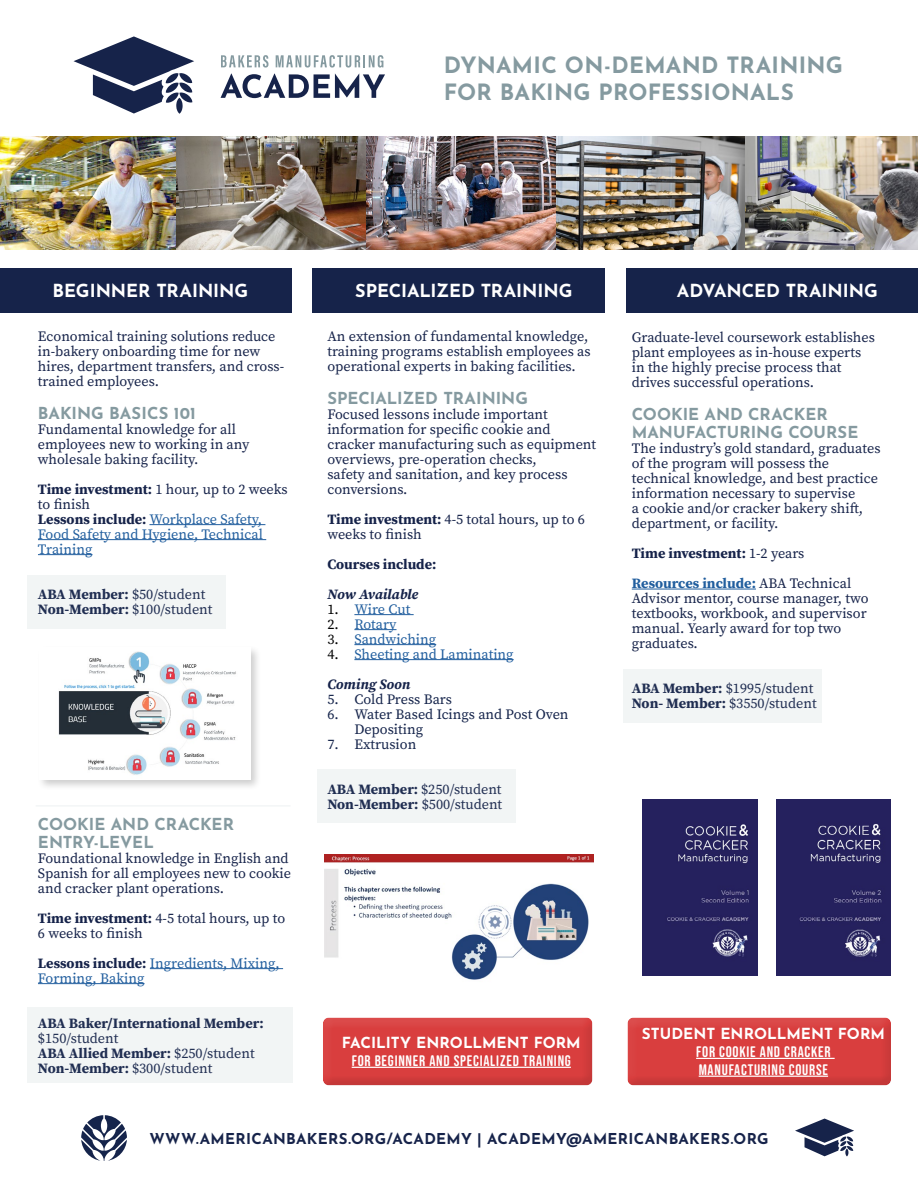
<style>
.page{position:relative;width:918px;height:1188px;background:#fff}
.page>*{position:absolute;margin:0;border:0;box-sizing:border-box;transform-origin:0 0}
.t1{font:700 22.5px/27px "Josefin Sans";letter-spacing:.01em;color:#859aa0}
.t2{font:700 18px "Josefin Sans";letter-spacing:-.005em;color:#fff}
.t3{font:700 16.5px/18px "Josefin Sans";color:#859aa0}
.t4{font:15.3px/17.9px "Bebas Neue Rounded";letter-spacing:.05em;color:#fff}
.t5{font:700 15.3px "Josefin Sans";letter-spacing:.005em;color:#fff}
.t6{font:700 15px "Josefin Sans";letter-spacing:.02em;color:#16234a}
.t7{font:14.25px/15px "Source Serif Pro";color:#16234a}
.t8{font:14.25px/15px "Source Serif Pro";color:#215e9e}
.t9{font:14.25px/15px "Source Serif Pro";color:#15244b}
.t10{font:700 14.25px "Source Serif Pro";color:#16234a}
.t11{font:italic 14.25px "Source Serif Variable";color:#16234a}
.s1{font-weight:700;color:#16234a}
.s2{color:#16234a}
.s3{font-weight:700}
.s4{color:#000}
.s5{font-weight:700;color:#215e9e}
</style>
<div class="page">
<svg style="left:74px;top:36px;width:120px;height:78px"></svg>
<svg style="left:221px;top:55px;width:164px;height:43px"></svg>
<hr style="left:354px;top:614px;width:60px;height:1px;background:#215e9e">
<hr style="left:354px;top:629px;width:43px;height:1px;background:#215e9e">
<hr style="left:354px;top:644px;width:82px;height:1px;background:#215e9e">
<hr style="left:354px;top:659px;width:160px;height:1px;background:#215e9e">
<div style="left:317px;top:770px;width:199px;height:54px;background:#f2f5f5"></div>
<hr style="left:632px;top:589px;width:124px;height:1px;background:#215e9e">
<div style="left:623px;top:669px;width:199px;height:54px;background:#f2f5f5"></div>
<hr style="left:149px;top:524px;width:116px;height:1px;background:#215e9e">
<hr style="left:38px;top:539px;width:228px;height:1px;background:#215e9e">
<hr style="left:38px;top:554px;width:54px;height:1px;background:#215e9e">
<hr style="left:150px;top:968px;width:133px;height:1px;background:#215e9e">
<hr style="left:38px;top:983px;width:106px;height:1px;background:#215e9e">
<div style="left:27px;top:575px;width:199px;height:54px;background:#f2f5f5"></div>
<div style="left:27px;top:1007px;width:266px;height:76px;background:#f2f5f5"></div>
<div style="left:0;top:268px;width:292px;height:45px;background:#16234a"></div>
<div style="left:313px;top:268px;width:292px;height:45px;background:#16234a"></div>
<div style="left:626px;top:268px;width:292px;height:45px;background:#16234a"></div>
<svg style="left:795px;top:1119px;width:59px;height:37px"></svg>
<svg style="left:81px;top:1115px;width:46px;height:46px"></svg>
<img style="left:0;top:136px;width:918px;height:113px">
<div style="left:620px;top:1013px;width:282px;height:80px;background:#000;opacity:.1"></div>
<div style="left:315px;top:1013px;width:288px;height:80px;background:#000;opacity:.1"></div>
<div style="left:37px;top:645px;width:225px;height:146px;background:#000;opacity:.2"></div>
<img style="left:40px;top:648px;width:210px;height:132px">
<hr style="left:36px;top:805px;width:255px;height:2px;background:#849ba1">
<img style="left:776px;top:800px;width:115px;height:176px">
<img style="left:643px;top:800px;width:115px;height:176px">
<img style="left:324px;top:855px;width:270px;height:125px">
<hr style="left:696px;top:1058px;width:139px;height:1px;background:#fff">
<hr style="left:699px;top:1076px;width:129px;height:1px;background:#fff">
<h1 class="t1" style="left:444px;top:48px;width:401px">DYNAMIC ON-DEMAND TRAINING<br>FOR BAKING PROFESSIONALS</h1>
<p class="t2" style="left:52px;top:275px;width:197px">BEGINNER TRAINING</p>
<p class="t2" style="left:355px;top:275px;width:219px">SPECIALIZED TRAINING</p>
<p class="t2" style="left:677px;top:275px;width:202px">ADVANCED TRAINING</p>
<p class="t7" style="left:38px;top:329px;width:248px">Economical training solutions reduce in-bakery onboarding time for new hires, department transfers, and cross&shy;trained employees.</p>
<p class="t3" style="left:38px;top:402px;width:160px">BAKING BASICS 101</p>
<p class="t7" style="left:38px;top:422px;width:213px">Fundamental knowledge for all employees new to working in any wholesale baking facility.</p>
<p class="t8" style="left:38px;top:482px;width:251px"><span class="s1">Time investment:</span> <span class="s2">1 hour, up to 2 weeks to finish<br></span><span class="s1">Lessons include:</span> Workplace Safety,<br>Food Safety and Hygiene, Technical<br>Training</p>
<p class="t7" style="left:38px;top:587px;width:176px"><span class="s3">ABA Member:</span> $50/student<br><span class="s3">Non-Member:</span> $100/student</p>
<p class="t3" style="left:38px;top:813px;width:198px">COOKIE AND CRACKER<br>ENTRY-LEVEL</p>
<p class="t7" style="left:38px;top:851px;width:255px">Foundational knowledge in English and<br>Spanish for all employees new to cookie and cracker plant operations.</p>
<p class="t7" style="left:38px;top:911px;width:249px"><span class="s3">Time investment:</span> 4-5 total hours, up to<br>6 weeks to finish</p>
<p class="t8" style="left:38px;top:956px;width:243px"><span class="s1">Lessons include:</span> Ingredients, Mixing,<br>Forming, Baking</p>
<p class="t10" style="left:38px;top:1013px;width:227px">ABA Baker/International Member:</p>
<p class="t7" style="left:38px;top:1031px;width:218px">$150/student<br><span class="s3">ABA Allied Member:</span> $250/student<br><span class="s3">Non-Member:</span> $300/student</p>
<p class="t7" style="left:327px;top:329px;width:265px">An extension of fundamental knowledge, training programs establish employees as operational experts in baking facilities.</p>
<p class="t3" style="left:327px;top:387px;width:202px">SPECIALIZED TRAINING</p>
<p class="t7" style="left:327px;top:407px;width:270px">Focused lessons include important information for specific cookie and cracker manufacturing such as equipment overviews, pre-operation checks,<br>safety and sanitation, and key process conversions.</p>
<p class="t7" style="left:327px;top:512px;width:259px"><span class="s3">Time investment:</span> 4-5 total hours, up to 6 weeks to finish</p>
<p class="t10" style="left:327px;top:554px;width:111px">Courses include:</p>
<p class="t11" style="left:327px;top:585px;width:92px">Now Available</p>
<p class="t8" style="left:327px;top:602px;width:84px"><span class="s4">1.</span> Wire Cut</p>
<p class="t8" style="left:327px;top:617px;width:71px"><span class="s4">2.</span> Rotary</p>
<p class="t8" style="left:327px;top:632px;width:110px"><span class="s4">3.</span> Sandwiching</p>
<p class="t8" style="left:327px;top:647px;width:188px"><span class="s4">4.</span> Sheeting and Laminating</p>
<p class="t11" style="left:327px;top:675px;width:84px">Coming Soon</p>
<p class="t9" style="left:327px;top:692px;width:126px">5. Cold Press Bars</p>
<p class="t9" style="left:354px;top:707px;width:216px;text-indent:-27px">6. Water Based Icings and Post Oven<br>Depositing</p>
<p class="t9" style="left:327px;top:737px;width:90px">7. Extrusion</p>
<p class="t7" style="left:327px;top:782px;width:176px"><span class="s3">ABA Member:</span> $250/student<br><span class="s3">Non-Member:</span> $500/student</p>
<p class="t7" style="left:632px;top:330px;width:245px">Graduate-level coursework establishes plant employees as in-house experts in the highly precise process that drives successful operations.</p>
<p class="t3" style="left:632px;top:403px;width:228px">COOKIE AND CRACKER<br>MANUFACTURING COURSE</p>
<p class="t7" style="left:632px;top:441px;width:250px">The industry’s gold standard, graduates of the program will possess the technical knowledge, and best practice information necessary to supervise<br>a cookie and/or cracker bakery shift, department, or facility.</p>
<p class="t7" style="left:632px;top:539px;width:221px;line-height:30px"><span class="s3">Time investment:</span> 1-2 years<br><span class="s5">Resources include:</span> ABA Technical</p>
<p class="t7" style="left:632px;top:591px;width:238px">Advisor mentor, course manager, two textbooks, workbook, and supervisor manual. Yearly award for top two graduates.</p>
<p class="t7" style="left:632px;top:681px;width:186px"><span class="s3">ABA Member:</span> $1995/student<br><span class="s3">Non- Member:</span> $3550/student</p>
<p class="t5" style="left:342px;top:1029px;width:240px">FACILITY ENROLLMENT FORM</p>
<p class="t4" style="left:352px;top:1052px;width:221px">FOR BEGINNER AND SPECIALIZED TRAINING</p>
<p class="t5" style="left:642px;top:1020px;width:245px">STUDENT ENROLLMENT FORM</p>
<p class="t4" style="left:696px;top:1043px;width:136px">FOR COOKIE AND CRACKER<br>MANUFACTURING COURSE</p>
<p class="t6" style="left:149px;top:1125px;width:621px">WWW.AMERICANBAKERS.ORG/ACADEMY | ACADEMY@AMERICANBAKERS.ORG</p>
</div>
